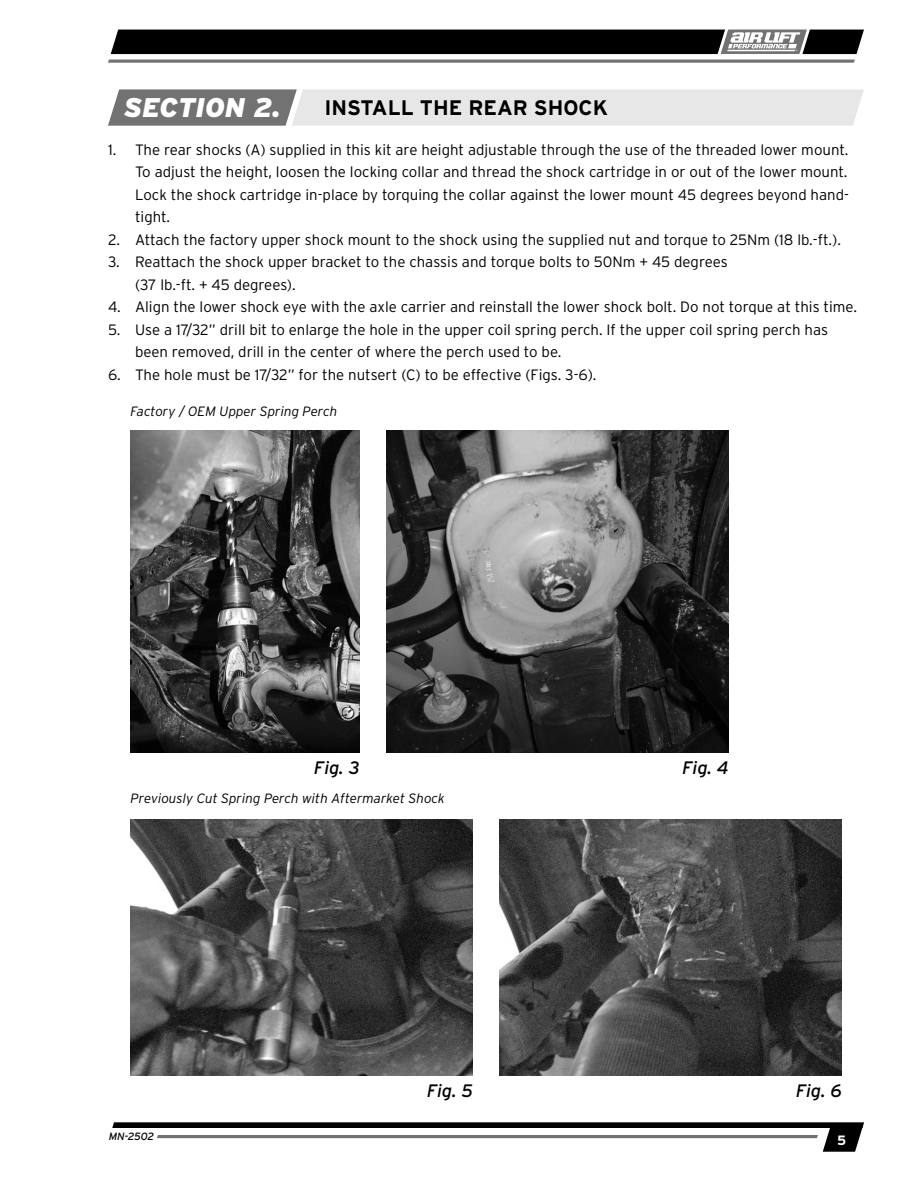
<style>
.page{position:relative;width:918px;height:1188px;background:#fff}
.page>*{position:absolute;margin:0;border:0;box-sizing:border-box;transform-origin:0 0}
.t1{font:italic 900 27px "Interstate";color:#fff}
.Section_Subhead{font:700 21px "Interstate";color:#000}
.t2{font:italic 18px "Interstate";color:#000}
.t3{font:300 15px/22.5px "Interstate";color:#000}
.t4{font:italic 300 13.5px "Interstate";color:#000}
.t5{font:700 13.5px "Interstate";color:#fff}
.t6{font:italic 10.5px "Interstate";letter-spacing:-.01em;color:#000}
</style>
<div class="page">
<svg style="left:108px;top:29px;width:756px;height:34px"></svg>
<svg style="left:112px;top:1122px;width:752px;height:30px"></svg>
<svg style="left:108px;top:89px;width:756px;height:37px;background:#cdcdcd"></svg>
<img style="left:131px;top:431px;width:228px;height:322px">
<img style="left:386px;top:431px;width:342px;height:322px">
<img style="left:131px;top:819px;width:341px;height:257px">
<img style="left:500px;top:819px;width:341px;height:257px">
<p class="t1" style="left:124px;top:92px;width:158px">SECTION 2.</p>
<p class="Section_Subhead" style="left:325px;top:95px;width:285px">INSTALL THE REAR SHOCK</p>
<p class="t3" style="left:135px;top:138px;width:715px;text-align:justify;text-indent:-27px">1. The rear shocks (A) supplied in this kit are height adjustable through the use of the threaded lower mount.<br>To adjust the height, loosen the locking collar and thread the shock cartridge in or out of the lower mount.<br>Lock the shock cartridge in-place by torquing the collar against the lower mount 45 degrees beyond hand&shy;tight.</p>
<p class="t3" style="left:108px;top:228px;width:734px">2. Attach the factory upper shock mount to the shock using the supplied nut and torque to 25Nm (18 lb.-ft.).</p>
<p class="t3" style="left:135px;top:251px;width:594px;text-indent:-27px">3. Reattach the shock upper bracket to the chassis and torque bolts to 50Nm + 45 degrees (37 lb.-ft. + 45 degrees).</p>
<p class="t3" style="left:108px;top:296px;width:750px">4. Align the lower shock eye with the axle carrier and reinstall the lower shock bolt. Do not torque at this time.</p>
<p class="t3" style="left:135px;top:318px;width:695px;text-indent:-27px">5. Use a 17/32” drill bit to enlarge the hole in the upper coil spring perch. If the upper coil spring perch has been removed, drill in the center of where the perch used to be.</p>
<p class="t3" style="left:108px;top:363px;width:490px">6. The hole must be 17/32” for the nutsert (C) to be effective (Figs. 3-6).</p>
<p class="t4" style="left:131px;top:403px;width:208px">Factory / OEM Upper Spring Perch</p>
<p class="t2" style="left:314px;top:758px;width:47px">Fig. 3</p>
<p class="t2" style="left:682px;top:758px;width:48px">Fig. 4</p>
<p class="t4" style="left:131px;top:791px;width:316px">Previously Cut Spring Perch with Aftermarket Shock</p>
<p class="t2" style="left:427px;top:1081px;width:48px">Fig. 5</p>
<p class="t2" style="left:796px;top:1081px;width:48px">Fig. 6</p>
<p class="t6" style="left:109px;top:1131px;width:47px">MN-2502</p>
<p class="t5" style="left:837px;top:1133px;width:11px">5</p>
</div>
